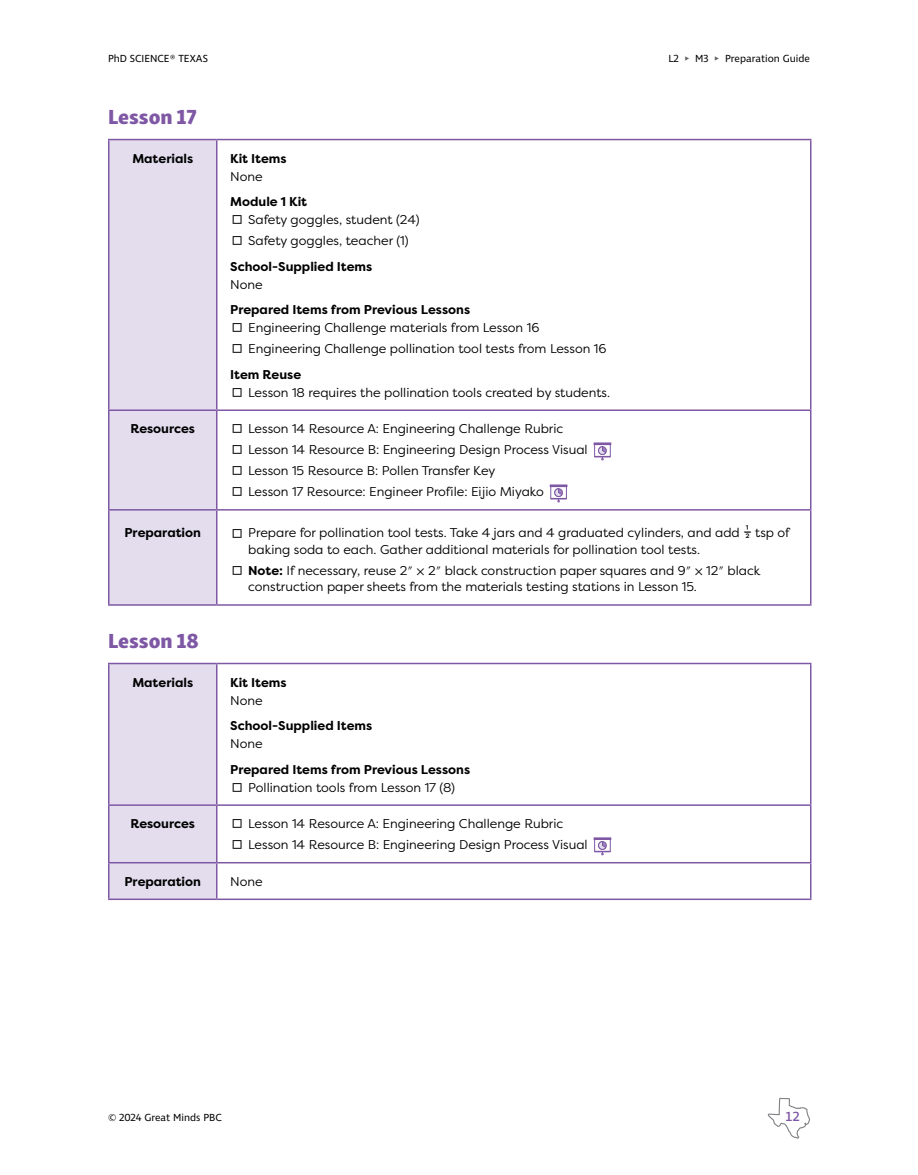
<style>
.page{position:relative;width:918px;height:1175px;background:#fff}
.page>*{position:absolute;margin:0;border:0;box-sizing:border-box;transform-origin:0 0}
.t1{font:33px "Skolar Sans Latn";color:#000}
.t2{font:21px "Skolar Sans Latn Eb";color:#7f58a5}
.t3{font:500 13.5px "Ingra";color:#7f58a5}
.t4{font:12.75px/16.5px "Filson Pro";color:#000}
.t5{font:700 12.75px "Filson Pro";color:#000}
.t6{font:10.5px "Ingra";color:#000}
.s1{color:#636466}
.s2{font-family:"Skolar Sans Latn";font-size:33px}
.s3{font-style:inherit}
.s4{font-weight:700}
.s5{font-family:"STIX"}
</style>
<div class="page">
<div style="left:110px;top:140px;width:106px;height:464px;background:#e3ddee"></div>
<hr style="left:108px;top:409px;width:109px;height:2px;background:#7f58a5">
<hr style="left:217px;top:409px;width:595px;height:2px;background:#7f58a5">
<hr style="left:108px;top:509px;width:109px;height:1px;background:#7f58a5">
<hr style="left:217px;top:509px;width:595px;height:1px;background:#7f58a5">
<hr style="left:108px;top:139px;width:109px;height:1px;background:#7f58a5">
<hr style="left:108px;top:140px;width:2px;height:269px;background:#7f58a5">
<hr style="left:108px;top:411px;width:2px;height:98px;background:#7f58a5">
<hr style="left:108px;top:510px;width:2px;height:94px;background:#7f58a5">
<hr style="left:108px;top:604px;width:109px;height:1px;background:#7f58a5">
<hr style="left:217px;top:139px;width:595px;height:1px;background:#7f58a5">
<hr style="left:216px;top:140px;width:2px;height:269px;background:#7f58a5">
<hr style="left:810px;top:140px;width:2px;height:269px;background:#7f58a5">
<hr style="left:216px;top:411px;width:2px;height:98px;background:#7f58a5">
<hr style="left:810px;top:411px;width:2px;height:98px;background:#7f58a5">
<hr style="left:216px;top:510px;width:2px;height:94px;background:#7f58a5">
<hr style="left:810px;top:510px;width:2px;height:94px;background:#7f58a5">
<hr style="left:217px;top:604px;width:595px;height:1px;background:#7f58a5">
<div style="left:595px;top:444px;width:15px;height:13px;background:#f1edf5"></div>
<div style="left:594px;top:443px;width:17px;height:14px;border:1px solid #7f58a5"></div>
<hr style="left:594px;top:442px;width:17px;height:3px;background:#7f58a5">
<svg style="left:594px;top:446px;width:16px;height:14px"></svg>
<div style="left:551px;top:486px;width:15px;height:13px;background:#efeaf4"></div>
<div style="left:550px;top:485px;width:17px;height:14px;border:1px solid #7f58a5"></div>
<hr style="left:550px;top:484px;width:17px;height:3px;background:#7f58a5">
<svg style="left:551px;top:488px;width:16px;height:14px"></svg>
<div style="left:110px;top:664px;width:106px;height:234px;background:#e3ddee"></div>
<hr style="left:108px;top:804px;width:109px;height:2px;background:#7f58a5">
<hr style="left:217px;top:804px;width:595px;height:2px;background:#7f58a5">
<hr style="left:108px;top:862px;width:109px;height:1px;background:#7f58a5">
<hr style="left:217px;top:862px;width:595px;height:1px;background:#7f58a5">
<hr style="left:108px;top:662px;width:109px;height:2px;background:#7f58a5">
<hr style="left:108px;top:664px;width:2px;height:140px;background:#7f58a5">
<hr style="left:108px;top:806px;width:2px;height:56px;background:#7f58a5">
<hr style="left:108px;top:863px;width:2px;height:35px;background:#7f58a5">
<hr style="left:108px;top:898px;width:109px;height:2px;background:#7f58a5">
<hr style="left:217px;top:662px;width:595px;height:2px;background:#7f58a5">
<hr style="left:216px;top:664px;width:2px;height:140px;background:#7f58a5">
<hr style="left:810px;top:664px;width:2px;height:140px;background:#7f58a5">
<hr style="left:216px;top:806px;width:2px;height:56px;background:#7f58a5">
<hr style="left:810px;top:806px;width:2px;height:56px;background:#7f58a5">
<hr style="left:216px;top:863px;width:2px;height:35px;background:#7f58a5">
<hr style="left:810px;top:863px;width:2px;height:35px;background:#7f58a5">
<hr style="left:217px;top:898px;width:595px;height:2px;background:#7f58a5">
<div style="left:594px;top:838px;width:17px;height:14px;border:1px solid #7f58a5"></div>
<hr style="left:594px;top:837px;width:17px;height:3px;background:#7f58a5">
<svg style="left:594px;top:841px;width:16px;height:14px"></svg>
<svg style="left:767px;top:1097px;width:43px;height:42px"></svg>
<p class="t6" style="left:108px;top:52px;width:101px">PhD SCIENCE® TEXAS</p>
<p class="t6" style="left:668px;top:52px;width:143px">L2 <span class="s1">▸</span> M3 <span class="s1">▸</span> Preparation Guide</p>
<h3 class="t2" style="left:108px;top:99px;width:90px">Lesson 17</h3>
<p class="t5" style="left:132px;top:150px;width:62px">Materials</p>
<p class="t5" style="left:230px;top:150px;width:58px">Kit Items</p>
<p class="t4" style="left:230px;top:168px;width:34px">None</p>
<p class="t5" style="left:230px;top:194px;width:78px">Module 1 Kit</p>
<h1 class="t1" style="left:230px;top:192px;width:16px">□</h1>
<p class="t4" style="left:248px;top:211px;width:173px">Safety goggles, student (24)</p>
<h1 class="t1" style="left:230px;top:213px;width:16px">□</h1>
<p class="t4" style="left:248px;top:232px;width:162px">Safety goggles, teacher (1)</p>
<p class="t5" style="left:230px;top:258px;width:144px">School-Supplied Items</p>
<p class="t4" style="left:230px;top:276px;width:34px">None</p>
<p class="t5" style="left:230px;top:302px;width:241px">Prepared Items from Previous Lessons</p>
<h1 class="t1" style="left:230px;top:300px;width:16px">□</h1>
<p class="t4" style="left:248px;top:319px;width:293px">Engineering Challenge materials from Lesson 16</p>
<h1 class="t1" style="left:230px;top:321px;width:16px">□</h1>
<p class="t4" style="left:248px;top:340px;width:360px">Engineering Challenge pollination tool tests from Lesson 16</p>
<p class="t5" style="left:230px;top:366px;width:73px">Item Reuse</p>
<h1 class="t1" style="left:230px;top:364px;width:16px">□</h1>
<p class="t4" style="left:248px;top:384px;width:363px">Lesson 18 requires the pollination tools created by students.</p>
<p class="t5" style="left:130px;top:421px;width:66px">Resources</p>
<p class="t4" style="left:230px;top:420px;width:335px"><span class="s2">□</span> Lesson 14 Resource A: Engineering Challenge Rubric</p>
<p class="t4" style="left:230px;top:441px;width:359px"><span class="s2">□</span> Lesson 14 Resource B: Engineering Design Process Visual</p>
<p class="t4" style="left:230px;top:462px;width:267px"><span class="s2">□</span> Lesson 15 Resource B: Pollen Transfer Key</p>
<p class="t4" style="left:230px;top:483px;width:315px"><span class="s2">□</span> Lesson 17 Resource: Engineer Profile: Eijio Miyako</p>
<p class="t5" style="left:125px;top:525px;width:78px">Preparation</p>
<p class="t4" style="left:248px;top:524px;width:543px;text-indent:-18px"><span class="s2">□</span> Prepare for pollination tool tests. Take 4 jars and 4 graduated cylinders, and add <sup>1</sup><span class="s3">−2</span> tsp of baking soda to each. Gather additional materials for pollination tool tests.</p>
<p class="t4" style="left:248px;top:562px;width:514px;text-indent:-18px"><span class="s2">□</span> <span class="s4">Note:</span> If necessary, reuse 2<span class="s5">″ ×</span> 2<span class="s5">″</span> black construction paper squares and 9<span class="s5">″ ×</span> 12<span class="s5">″</span> black construction paper sheets from the materials testing stations in Lesson 15.</p>
<h3 class="t2" style="left:108px;top:622px;width:92px">Lesson 18</h3>
<p class="t5" style="left:132px;top:674px;width:62px">Materials</p>
<p class="t5" style="left:230px;top:674px;width:58px">Kit Items</p>
<p class="t4" style="left:230px;top:691px;width:34px">None</p>
<p class="t5" style="left:230px;top:717px;width:144px">School-Supplied Items</p>
<p class="t4" style="left:230px;top:735px;width:34px">None</p>
<p class="t5" style="left:230px;top:761px;width:241px">Prepared Items from Previous Lessons</p>
<h1 class="t1" style="left:230px;top:759px;width:16px">□</h1>
<p class="t4" style="left:248px;top:778px;width:208px">Pollination tools from Lesson 17 (8)</p>
<p class="t5" style="left:130px;top:815px;width:66px">Resources</p>
<p class="t4" style="left:230px;top:815px;width:335px"><span class="s2">□</span> Lesson 14 Resource A: Engineering Challenge Rubric</p>
<h1 class="t1" style="left:230px;top:817px;width:16px">□</h1>
<p class="t4" style="left:248px;top:836px;width:341px">Lesson 14 Resource B: Engineering Design Process Visual</p>
<p class="t5" style="left:125px;top:873px;width:78px">Preparation</p>
<p class="t4" style="left:230px;top:872px;width:34px">None</p>
<p class="t6" style="left:108px;top:1110px;width:115px">© 2024 Great Minds PBC</p>
<p class="t3" style="left:785px;top:1108px;width:16px">12</p>
</div>
